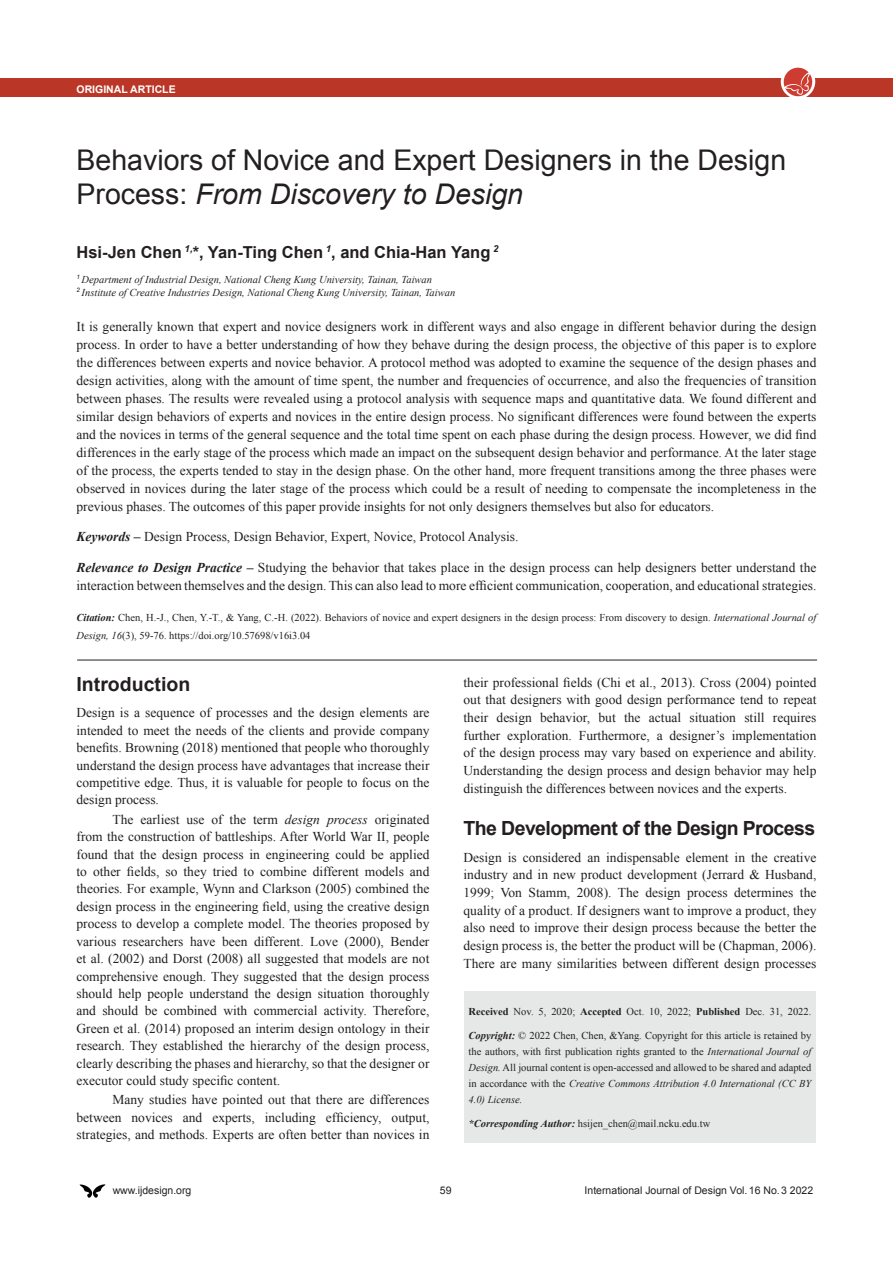
<style>
.page{position:relative;width:893px;height:1263px;background:#fff}
.page>*{position:absolute;margin:0;border:0;box-sizing:border-box;transform-origin:0 0}
.Article_Title{font:28.5px/34.2px "Arial";color:#231f20}
.Section_Title{font:700 19.5px "Arial";letter-spacing:-.03em;color:#231f20}
.Section_Title-2{font:700 19.5px "Arial";color:#231f20}
.AuthorNames{font:700 16.5px "Arial";color:#231f20}
.Abstract{font:13.5px/18px "Times New Roman";color:#231f20;text-align:justify}
.Paragraph{font:13.5px/17.4px "Times New Roman";color:#231f20;text-align:justify}
.first_Paragraph{font:13.5px/17.7px "Times New Roman";color:#231f20;text-align:justify}
.Article_Notes{font:10.5px/15.9px "Times New Roman";color:#231f20;text-align:justify}
.Article_Citation{font:10.5px/18px "Times New Roman";color:#231f20}
.Affiliation{font:italic 10.5px/12.6px "Times New Roman";color:#231f20}
.t1{font:10.5px "Arial";color:#231f20}
.Article_Category{font:700 10.5px "Arial";color:#fff}
.s1{font-style:italic}
.s2{font-weight:700;font-style:italic}
.s3{font-weight:700}
</style>
<div class="page">
<svg style="left:80px;top:1184px;width:25px;height:14px"></svg>
<div style="left:0;top:78px;width:893px;height:19px;background:#ba3626"></div>
<svg style="left:781px;top:64px;width:34px;height:35px"></svg>
<div style="left:784px;top:68px;width:28px;height:28px;background:#ce3c31;border-radius:50%"></div>
<svg style="left:784px;top:72px;width:26px;height:23px"></svg>
<div style="left:464px;top:991px;width:352px;height:152px;background:#e5e8e7"></div>
<hr style="left:77px;top:660px;width:740px;height:1px;background:#231f20">
<p class="Article_Category" style="left:77px;top:82px;width:101px">ORIGINAL ARTICLE</p>
<p class="Article_Title" style="left:77px;top:143px;width:711px">Behaviors of Novice and Expert Designers in the Design<br>Process: <span class="s1">From Discovery to Design</span></p>
<p class="AuthorNames" style="left:77px;top:241px;width:423px">Hsi-Jen Chen <sup>1,</sup>*, Yan-Ting Chen <sup>1</sup>, and Chia-Han Yang <sup>2</sup></p>
<p class="Affiliation" style="left:77px;top:273px;width:380px"><sup>1</sup> Department of Industrial Design, National Cheng Kung University, Tainan, Taiwan<br><sup>2</sup> Institute of Creative Industries Design, National Cheng Kung University, Tainan, Taiwan</p>
<p class="Abstract" style="left:77px;top:317px;width:741px">It is generally known that expert and novice designers work in different ways and also engage in different behavior during the design process. In order to have a better understanding of how they behave during the design process, the objective of this paper is to explore the differences between experts and novice behavior. A protocol method was adopted to examine the sequence of the design phases and design activities, along with the amount of time spent, the number and frequencies of occurrence, and also the frequencies of transition between phases. The results were revealed using a protocol analysis with sequence maps and quantitative data. We found different and similar design behaviors of experts and novices in the entire design process. No significant differences were found between the experts and the novices in terms of the general sequence and the total time spent on each phase during the design process. However, we did find differences in the early stage of the process which made an impact on the subsequent design behavior and performance. At the later stage of the process, the experts tended to stay in the design phase. On the other hand, more frequent transitions among the three phases were observed in novices during the later stage of the process which could be a result of needing to compensate the incompleteness in the previous phases. The outcomes of this paper provide insights for not only designers themselves but also for educators.</p>
<p class="Abstract" style="left:77px;top:528px;width:443px"><span class="s2">Keywords –</span> Design Process, Design Behavior, Expert, Novice, Protocol Analysis.</p>
<p class="Abstract" style="left:77px;top:558px;width:741px"><span class="s2">Relevance to Design Practice –</span> Studying the behavior that takes place in the design process can help designers better understand the interaction between themselves and the design. This can also lead to more efficient communication, cooperation, and educational strategies.</p>
<p class="Article_Citation" style="left:77px;top:608px;width:741px"><span class="s2">Citation:</span> Chen, H.-J., Chen, Y.-T., &amp; Yang, C.-H. (2022). Behaviors of novice and expert designers in the design process: From discovery to design. <span class="s1">International Journal of<br>Design, 16</span>(3), 59-76. https://doi.org/10.57698/v16i3.04</p>
<p class="Section_Title-2" style="left:77px;top:671px;width:115px">Introduction</p>
<p class="first_Paragraph" style="left:77px;top:704px;width:354px">Design is a sequence of processes and the design elements are intended to meet the needs of the clients and provide company benefits. Browning (2018) mentioned that people who thoroughly understand the design process have advantages that increase their competitive edge. Thus, it is valuable for people to focus on the design process.</p>
<p class="Paragraph" style="left:77px;top:810px;width:354px;text-indent:36px">The earliest use of the term <span class="s1">design process</span> originated from the construction of battleships. After World War II, people found that the design process in engineering could be applied to other fields, so they tried to combine different models and theories. For example, Wynn and Clarkson (2005) combined the design process in the engineering field, using the creative design process to develop a complete model. The theories proposed by various researchers have been different. Love (2000), Bender et al. (2002) and Dorst (2008) all suggested that models are not comprehensive enough. They suggested that the design process should help people understand the design situation thoroughly and should be combined with commercial activity. Therefore, Green et al. (2014) proposed an interim design ontology in their research. They established the hierarchy of the design process, clearly describing the phases and hierarchy, so that the designer or executor could study specific content.</p>
<p class="Paragraph" style="left:77px;top:1091px;width:354px;text-indent:36px">Many studies have pointed out that there are differences between novices and experts, including efficiency, output, strategies, and methods. Experts are often better than novices in</p>
<p class="Paragraph" style="left:463px;top:673px;width:354px">their professional fields (Chi et al., 2013). Cross (2004) pointed out that designers with good design performance tend to repeat their design behavior, but the actual situation still requires further exploration. Furthermore, a designer’s implementation of the design process may vary based on experience and ability.<br>Understanding the design process and design behavior may help distinguish the differences between novices and the experts.</p>
<p class="Section_Title" style="left:463px;top:815px;width:353px">The Development of the Design Process</p>
<p class="first_Paragraph" style="left:463px;top:848px;width:354px">Design is considered an indispensable element in the creative industry and in new product development (Jerrard &amp; Husband, 1999; Von Stamm, 2008). The design process determines the quality of a product. If designers want to improve a product, they also need to improve their design process because the better the design process is, the better the product will be (Chapman, 2006).<br>There are many similarities between different design processes</p>
<p class="Article_Notes" style="left:468px;top:1003px;width:344px"><span class="s3">Received</span> Nov. 5, 2020; <span class="s3">Accepted</span> Oct. 10, 2022; <span class="s3">Published</span> Dec. 31, 2022.</p>
<p class="Article_Notes" style="left:468px;top:1027px;width:344px"><span class="s2">Copyright:</span> © 2022 Chen, Chen, &amp;Yang. Copyright for this article is retained by the authors, with first publication rights granted to the <span class="s1">International Journal of Design.</span> All journal content is open-accessed and allowed to be shared and adapted in accordance with the <span class="s1">Creative Commons Attribution 4.0 International (CC BY 4.0) License.</span></p>
<p class="Article_Notes" style="left:468px;top:1115px;width:243px"><span class="s2">*Corresponding Author:</span> hsijen_chen@mail.ncku.edu.tw</p>
<p class="t1" style="left:113px;top:1184px;width:80px">www.ijdesign.org</p>
<p class="t1" style="left:440px;top:1184px;width:13px">59</p>
<p class="t1" style="left:585px;top:1184px;width:230px">International Journal of Design Vol. 16 No. 3 2022</p>
</div>
